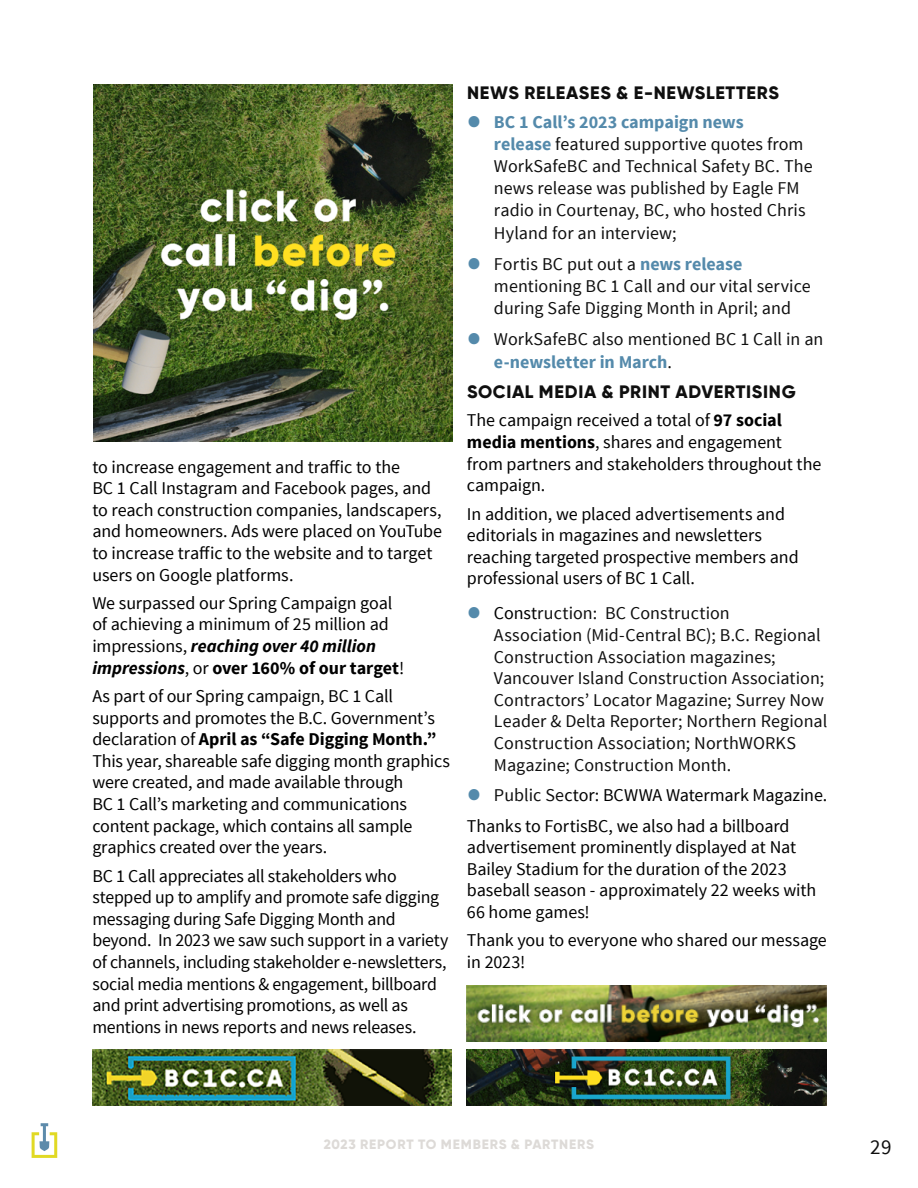
<style>
.page{position:relative;width:918px;height:1188px;background:#fff}
.page>*{position:absolute;margin:0;border:0;box-sizing:border-box;transform-origin:0 0}
.t1{font:21px "Source Sans Pro";color:#0f0f0f}
.t2{font:18px/21.6px "Source Sans Pro";letter-spacing:-.01em;color:#000}
.t3{font:18px/22.2px "Source Sans Pro";letter-spacing:.005em;color:#0f0f0f}
.t4{font:800 18px "Gilroy";letter-spacing:.04em;color:#0f0f0f}
.t5{font:800 13.5px "Gilroy";letter-spacing:.055em;color:#dddad7}
.s1{font-weight:700;font-style:italic}
.s2{font-weight:700}
.s3{font-size:48px;color:#548aab}
.s4{font-weight:700;color:#548aab}
.s5{color:#000}
.s6{color:#0f0f0f}
</style>
<div class="page">
<svg style="left:32px;top:1123px;width:25px;height:35px"></svg>
<img style="left:94px;top:85px;width:359px;height:356px">
<img style="left:467px;top:1050px;width:359px;height:55px">
<img style="left:92px;top:1050px;width:359px;height:56px">
<img style="left:467px;top:986px;width:359px;height:55px">
<p class="t2" style="left:92px;top:456px;width:351px">to increase engagement and traffic to the<br>BC 1 Call Instagram and Facebook pages, and to reach construction companies, landscapers, and homeowners. Ads were placed on YouTube to increase traffic to the website and to target users on Google platforms.</p>
<p class="t2" style="left:92px;top:592px;width:313px">We surpassed our Spring Campaign goal of achieving a minimum of 25 million ad impressions, <span class="s1">reaching over 40 million impressions</span>, or <span class="s2">over 160% of our target</span>!</p>
<p class="t2" style="left:92px;top:686px;width:359px">As part of our Spring campaign, BC 1 Call supports and promotes the B.C. Government’s declaration of <span class="s2">April as “Safe Digging Month.” </span>This year, shareable safe digging month graphics were created, and made available through<br>BC 1 Call’s marketing and communications content package, which contains all sample graphics created over the years.</p>
<p class="t2" style="left:92px;top:865px;width:357px">BC 1 Call appreciates all stakeholders who stepped up to amplify and promote safe digging messaging during Safe Digging Month and beyond. In 2023 we saw such support in a variety of channels, including stakeholder e-newsletters, social media mentions &amp; engagement, billboard and print advertising promotions, as well as mentions in news reports and news releases.</p>
<p class="t4" style="left:467px;top:82px;width:313px">NEWS RELEASES &amp; E-NEWSLETTERS</p>
<p class="t3" style="left:494px;top:111px;width:320px;text-indent:-27px"><span class="s3">•</span> <span class="s4">BC 1 Call’s 2023 campaign news<br>release</span> featured supportive quotes from WorkSafeBC and Technical Safety BC. The news release was published by Eagle FM radio in Courtenay, BC, who hosted Chris Hyland for an interview;</p>
<p class="t3" style="left:494px;top:253px;width:318px;text-indent:-27px"><span class="s3">•</span> Fortis BC put out a <span class="s4">news release </span>mentioning BC 1 Call and our vital service during Safe Digging Month in April; and</p>
<p class="t3" style="left:494px;top:329px;width:331px;text-indent:-27px"><span class="s3">•</span> WorkSafeBC also mentioned BC 1 Call in an <span class="s4">e-newsletter in March</span>.</p>
<p class="t4" style="left:467px;top:380px;width:330px">SOCIAL MEDIA &amp; PRINT ADVERTISING</p>
<p class="t2" style="left:467px;top:410px;width:356px">The campaign received a total of <span class="s2">97 social media mentions</span>, shares and engagement from partners and stakeholders throughout the campaign.</p>
<p class="t2" style="left:467px;top:503px;width:333px">In addition, we placed advertisements and editorials in magazines and newsletters reaching targeted prospective members and professional users of BC 1 Call.</p>
<p class="t3" style="left:494px;top:603px;width:335px;line-height:21.6px;text-indent:-27px"><span class="s3">•</span> <span class="s5">Const</span>ruction: BC Construction<br>Association (Mid-Central BC); B.C. Regional Construction Association magazines; Vancouver Island Construction Association; Contractors’ Locator Magazine; Surrey Now Leader &amp; Delta Reporter; Northern Regional Construction Association; NorthWORKS Magazine; Construction Month.</p>
<p class="t2" style="left:467px;top:780px;width:362px;line-height:30.5px"><span class="s3">•</span> <span class="s6">Public Se</span>ctor: BCWWA Watermark Magazine.<br>Thanks to FortisBC, we also had a billboard</p>
<p class="t2" style="left:467px;top:837px;width:351px">advertisement prominently displayed at Nat Bailey Stadium for the duration of the 2023 baseball season - approximately 22 weeks with 66 home games!</p>
<p class="t2" style="left:467px;top:930px;width:361px">Thank you to everyone who shared our message in 2023!</p>
<p class="t5" style="left:324px;top:1136px;width:272px">2023 REPORT TO MEMBERS &amp; PARTNERS</p>
<p class="t1" style="left:870px;top:1134px;width:23px">29</p>
</div>
